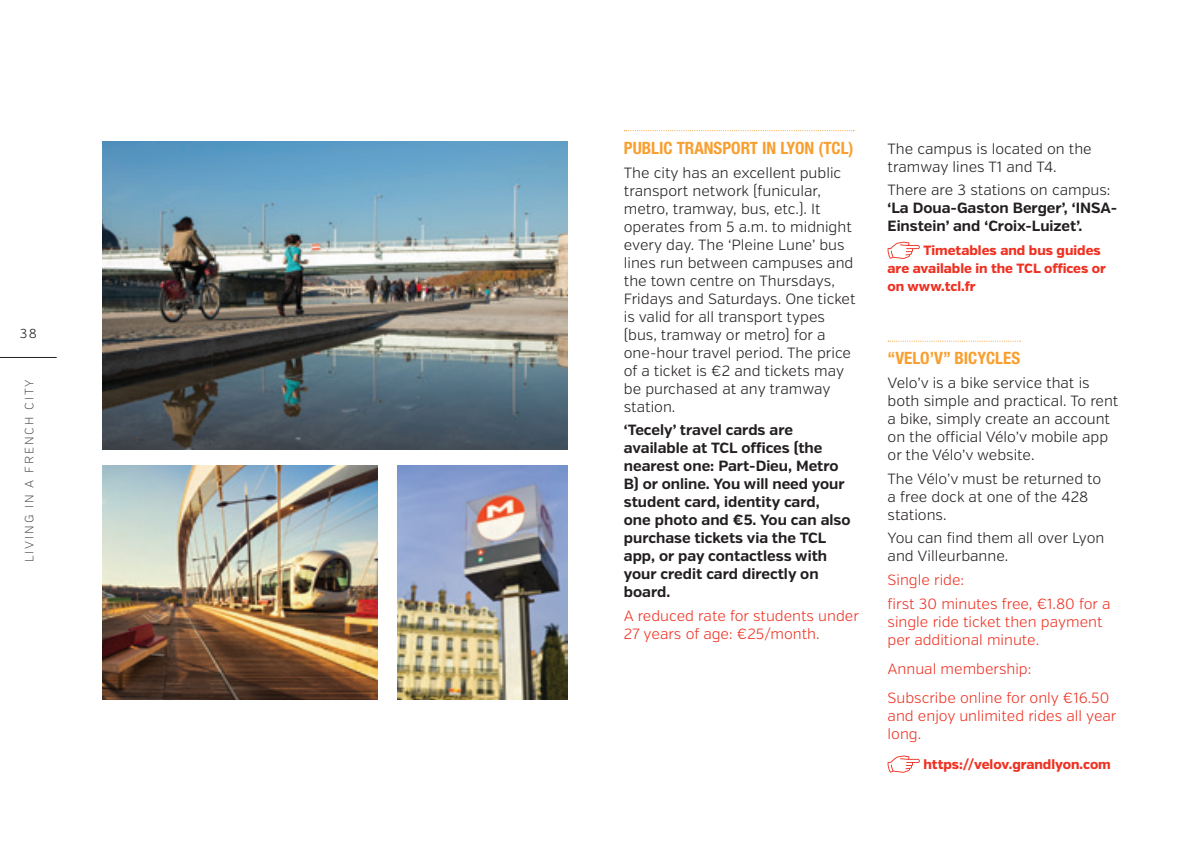
<style>
.page{position:relative;width:1191px;height:842px;background:#fff}
.page>*{position:absolute;margin:0;border:0;box-sizing:border-box;transform-origin:0 0}
.t1{font:700 condensed 17px "Helvetica Neue LT Std";color:#f99f2f}
.t2{font:300 14.8px/18px "Verb";color:#231f20}
.t3{font:700 14.8px/18px "Verb";color:#231f20}
.t4{font:300 14.8px/18px "Verb";color:#ef3122}
.t5{font:800 13.4px/18px "Verb";color:#ef3122}
.t6{font:300 13px "Verb";color:#231f20}
.t7{font:200 12px "Verb";letter-spacing:.15em;color:#231f20}
.s1{font-weight:300}
</style>
<div class="page">
<hr style="left:0;top:357px;width:57px;height:1px;background:#231f20">
<svg style="left:624px;top:130px;width:230px;height:1px"></svg>
<svg style="left:888px;top:341px;width:132px;height:1px"></svg>
<svg style="left:887px;top:242px;width:33px;height:17px"></svg>
<svg style="left:887px;top:755px;width:33px;height:18px"></svg>
<img style="left:102px;top:142px;width:465px;height:307px">
<img style="left:102px;top:465px;width:276px;height:234px">
<img style="left:397px;top:465px;width:170px;height:234px">
<p class="t6" style="left:20px;top:325px;width:18px">38</p>
<p class="t7" style="left:22px;top:562px;width:184px;rotate:-90deg">LIVING IN A FRENCH CITY</p>
<p class="t1" style="left:624px;top:138px;width:231px">PUBLIC TRANSPORT IN LYON (TCL)</p>
<p class="t2" style="left:624px;top:164px;width:233px">The city has an excellent public transport network (funicular, metro, tramway, bus, etc.). It operates from 5 a.m. to midnight every day. The ‘Pleine Lune’ bus lines run between campuses and the town centre on Thursdays,<br>Fridays and Saturdays. One ticket is valid for all transport types (bus, tramway or metro) for a one-hour travel period. The price of a ticket is €2 and tickets may be purchased at any tramway station.</p>
<p class="t3" style="left:624px;top:421px;width:228px">‘Tecely’ travel cards are available at TCL offices (the nearest one: Part-Dieu, Metro<br>B) or online. You will need your student card, identity card,<br>one photo and €5. You can also purchase tickets via the TCL app, or pay contactless with your credit card directly on board.</p>
<p class="t4" style="left:624px;top:607px;width:237px">A reduced rate for students under<br>27 years of age: €25/month.</p>
<p class="t2" style="left:887px;top:140px;width:206px">The campus is located on the tramway lines T1 and T4.</p>
<p class="t3" style="left:887px;top:181px;width:231px"><span class="s1">There are 3 stations on campus: </span>‘La Doua-Gaston Berger’, ‘INSA-<br>Einstein’ and ‘Croix-Luizet’.</p>
<p class="t5" style="left:887px;top:242px;width:220px;text-indent:36px">Timetables and bus guides are available in the TCL offices or on www.tcl.fr</p>
<p class="t1" style="left:887px;top:348px;width:134px">“VELO’V” BICYCLES</p>
<p class="t2" style="left:887px;top:374px;width:232px">Velo’v is a bike service that is both simple and practical. To rent a bike, simply create an account on the official Vélo’v mobile app or the Vélo’v website.</p>
<p class="t2" style="left:887px;top:470px;width:215px">The Vélo’v must be returned to a free dock at one of the 428 stations.</p>
<p class="t2" style="left:887px;top:529px;width:218px">You can find them all over Lyon and Villeurbanne.</p>
<p class="t4" style="left:887px;top:571px;width:78px">Single ride:</p>
<p class="t4" style="left:887px;top:595px;width:224px">first 30 minutes free, €1.80 for a single ride ticket then payment per additional minute.</p>
<p class="t4" style="left:887px;top:660px;width:145px">Annual membership:</p>
<p class="t4" style="left:887px;top:689px;width:230px">Subscribe online for only €16.50 and enjoy unlimited rides all year long.</p>
<p class="t5" style="left:923px;top:755px;width:189px">https://velov.grandlyon.com</p>
</div>
